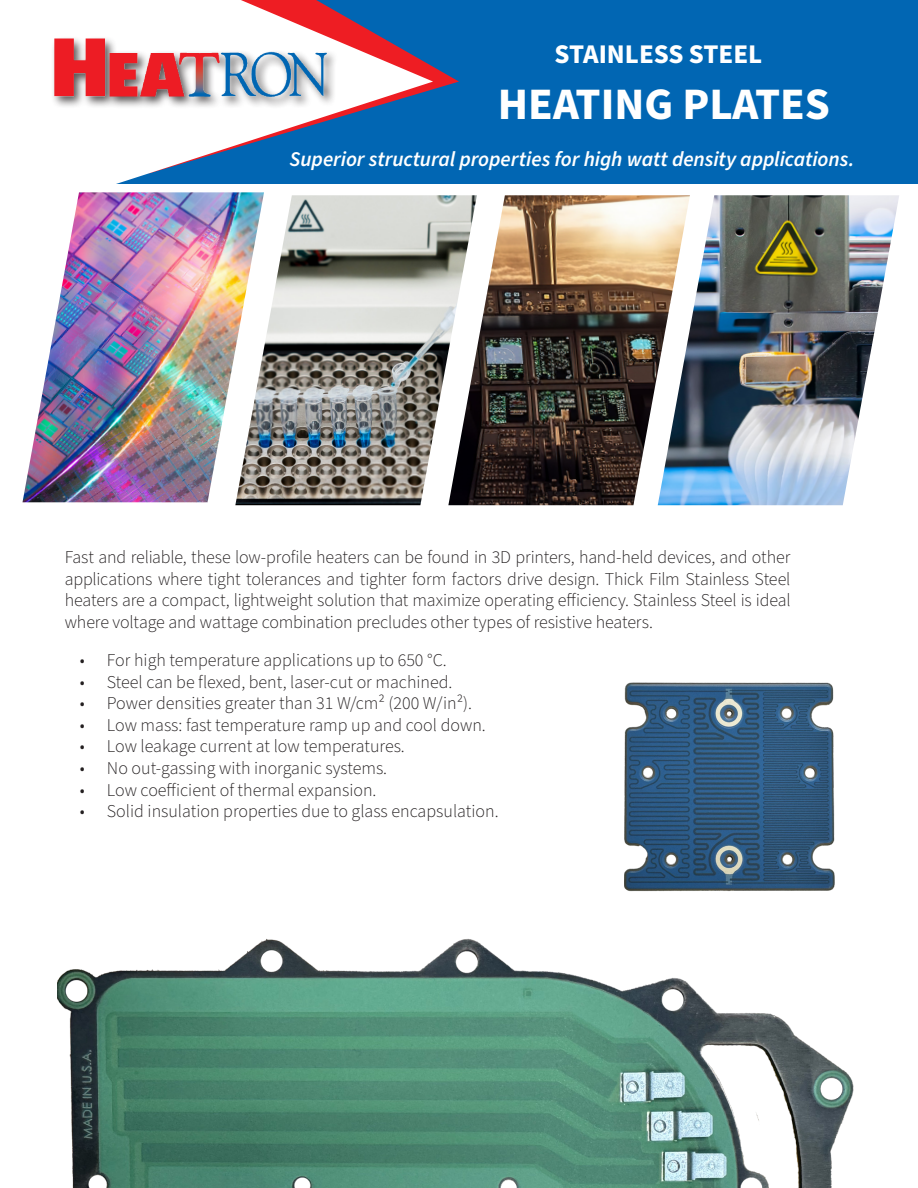
<style>
.page{position:relative;width:918px;height:1188px;background:#fff}
.page>*{position:absolute;margin:0;border:0;box-sizing:border-box;transform-origin:0 0}
.t1{font:700 45px "Source Sans Pro";color:#fff}
.t2{font:700 27px "Source Sans Pro";color:#fff}
.t3{font:italic 600 21px "Source Sans Pro";letter-spacing:-.005em;color:#fff}
.t4{font:300 18px/21.6px "Source Sans Pro";color:#231f20;text-align:justify}
</style>
<div class="page">
<div style="left:0;top:0;width:918px;height:183px;background:#0166b3"></div>
<svg style="left:433px;top:66px;width:26px;height:24px"></svg>
<svg style="left:0;top:0;width:433px;height:184px;fill:#fff"></svg>
<div style="left:51px;top:36px;width:287px;height:73px;background:#231f20;opacity:.75"></div>
<img style="left:54px;top:39px;width:272px;height:58px">
<img style="left:57px;top:938px;width:797px;height:250px">
<img style="left:22px;top:192px;width:242px;height:310px">
<img style="left:235px;top:195px;width:213px;height:310px">
<img style="left:448px;top:195px;width:210px;height:310px">
<img style="left:658px;top:195px;width:241px;height:310px">
<img style="left:624px;top:682px;width:211px;height:210px">
<h2 class="t2" style="left:555px;top:36px;width:209px">STAINLESS STEEL</h2>
<h1 class="t1" style="left:498px;top:73px;width:334px">HEATING PLATES</h1>
<p class="t3" style="left:290px;top:145px;width:566px">Superior structural properties for high watt density applications.</p>
<p class="t4" style="left:65px;top:547px;width:727px">Fast and reliable, these low-profile heaters can be found in 3D printers, hand-held devices, and other applications where tight tolerances and tighter form factors drive design. Thick Film Stainless Steel heaters are a compact, lightweight solution that maximize operating efficiency. Stainless Steel is ideal where voltage and wattage combination precludes other types of resistive heaters.</p>
<p class="t4" style="left:80px;top:650px;width:368px">• For high temperature applications up to 650 °C.</p>
<p class="t4" style="left:80px;top:671px;width:374px">• Steel can be flexed, bent, laser-cut or machined.</p>
<p class="t4" style="left:80px;top:693px;width:394px">• Power densities greater than 31 W/cm² (200 W/in²).</p>
<p class="t4" style="left:80px;top:715px;width:407px">• Low mass: fast temperature ramp up and cool down.</p>
<p class="t4" style="left:80px;top:736px;width:326px">• Low leakage current at low temperatures.</p>
<p class="t4" style="left:80px;top:758px;width:309px">• No out-gassing with inorganic systems.</p>
<p class="t4" style="left:80px;top:779px;width:298px">• Low coefficient of thermal expansion.</p>
<p class="t4" style="left:80px;top:801px;width:420px">• Solid insulation properties due to glass encapsulation.</p>
</div>
